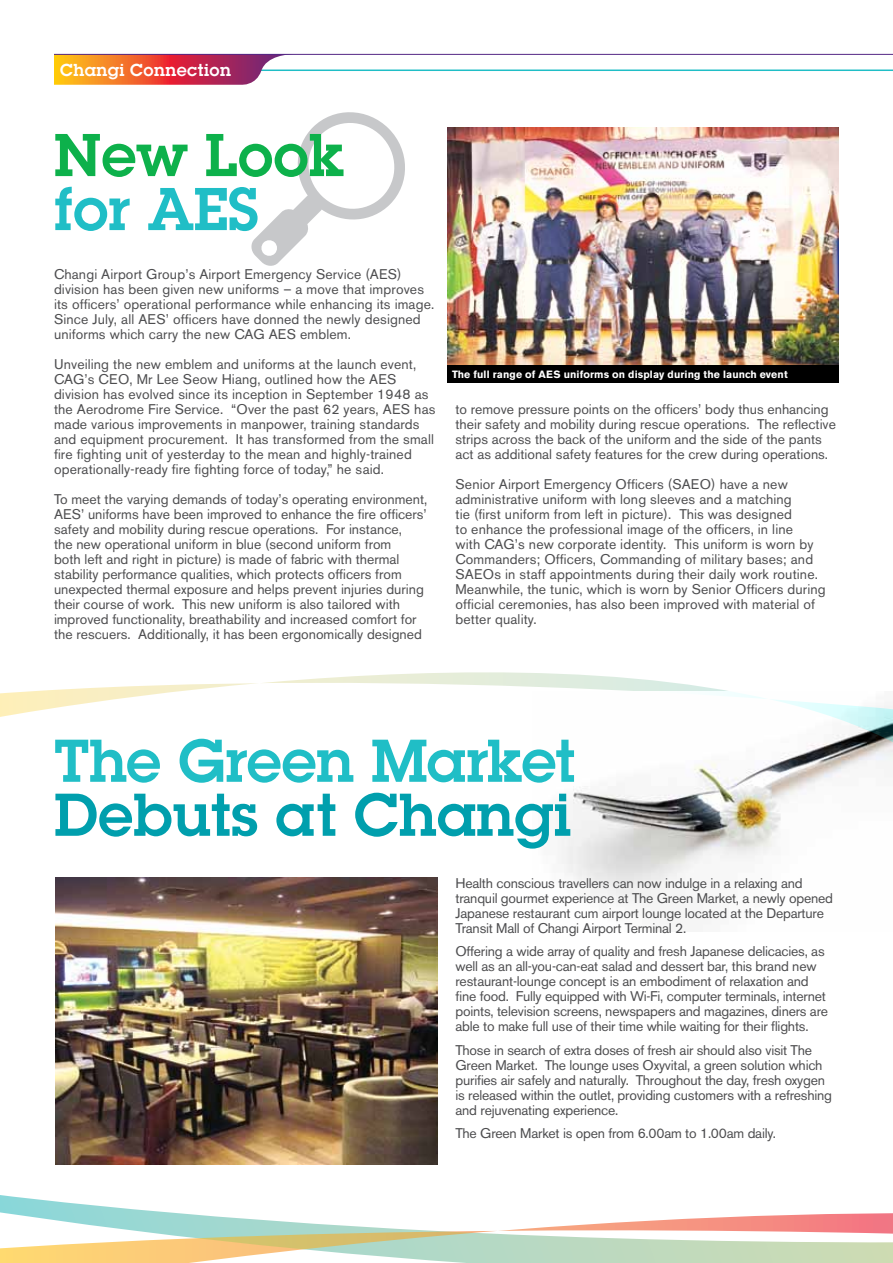
<style>
.page{position:relative;width:893px;height:1263px;background:#fff}
.page>*{position:absolute;margin:0;border:0;box-sizing:border-box;transform-origin:0 0}
.t1{font:600 63px "Lubalin Graph";letter-spacing:-.01em;color:#20bec6}
.t2{font:600 63px "Lubalin Graph";color:#009fad}
.t3{font:600 63px "Lubalin Graph";color:#0db14b}
.t4{font:600 18px "Lubalin Graph";letter-spacing:.025em;color:#fff}
.t5{font:13.95px/15px "Volvo Sans";color:#4d4d4f}
.t6{font:700 10.5px "Volvo Sans";letter-spacing:.01em;color:#fff}
</style>
<div class="page">
<svg style="left:0;top:1195px;width:163px;height:17px"></svg>
<svg style="left:0;top:1212px;width:892px;height:51px"></svg>
<svg style="left:892px;top:1213px;width:1px;height:50px"></svg>
<img style="left:561px;top:742px;width:332px;height:160px">
<svg style="left:251px;top:112px;width:154px;height:154px"></svg>
<img style="left:55px;top:877px;width:382px;height:287px">
<img style="left:448px;top:128px;width:391px;height:237px">
<div style="left:448px;top:365px;width:391px;height:18px;background:#000"></div>
<svg style="left:0;top:672px;width:893px;height:70px"></svg>
<hr style="left:225px;top:70px;width:668px;height:1px;background:#20bec6">
<svg style="left:54px;top:55px;width:243px;height:30px;background:#db6e56"></svg>
<hr style="left:54px;top:54px;width:839px;height:1px;background:#542785">
<p class="t4" style="left:60px;top:59px;width:172px">Changi Connection</p>
<h1 class="t3" style="left:54px;top:117px;width:292px">New Look</h1>
<h1 class="t1" style="left:54px;top:171px;width:206px">for AES</h1>
<p class="t5" style="left:54px;top:267px;width:382px">Changi Airport Group’s Airport Emergency Service (AES) division has been given new uniforms – a move that improves its officers’ operational performance while enhancing its image.<br>Since July, all AES’ officers have donned the newly designed uniforms which carry the new CAG AES emblem.</p>
<p class="t5" style="left:54px;top:357px;width:383px">Unveiling the new emblem and uniforms at the launch event, CAG’s CEO, Mr Lee Seow Hiang, outlined how the AES division has evolved since its inception in September 1948 as the Aerodrome Fire Service. “Over the past 62 years, AES has made various improvements in manpower, training standards and equipment procurement. It has transformed from the small fire fighting unit of yesterday to the mean and highly-trained operationally-ready fire fighting force of today,” he said.</p>
<p class="t5" style="left:54px;top:492px;width:375px">To meet the varying demands of today’s operating environment, AES’ uniforms have been improved to enhance the fire officers’ safety and mobility during rescue operations. For instance,<br>the new operational uniform in blue (second uniform from<br>both left and right in picture) is made of fabric with thermal stability performance qualities, which protects officers from unexpected thermal exposure and helps prevent injuries during their course of work. This new uniform is also tailored with improved functionality, breathability and increased comfort for the rescuers. Additionally, it has been ergonomically designed</p>
<p class="t6" style="left:452px;top:368px;width:337px">The full range of AES uniforms on display during the launch event</p>
<p class="t5" style="left:455px;top:402px;width:382px">to remove pressure points on the officers’ body thus enhancing their safety and mobility during rescue operations. The reflective strips across the back of the uniform and the side of the pants act as additional safety features for the crew during operations.</p>
<p class="t5" style="left:455px;top:477px;width:372px">Senior Airport Emergency Officers (SAEO) have a new administrative uniform with long sleeves and a matching<br>tie (first uniform from left in picture). This was designed<br>to enhance the professional image of the officers, in line<br>with CAG’s new corporate identity. This uniform is worn by Commanders; Officers, Commanding of military bases; and SAEOs in staff appointments during their daily work routine.<br>Meanwhile, the tunic, which is worn by Senior Officers during official ceremonies, has also been improved with material of better quality.</p>
<h1 class="t1" style="left:54px;top:722px;width:523px">The Green Market</h1>
<h1 class="t2" style="left:54px;top:776px;width:519px">Debuts at Changi</h1>
<p class="t5" style="left:455px;top:876px;width:379px">Health conscious travellers can now indulge in a relaxing and tranquil gourmet experience at The Green Market, a newly opened Japanese restaurant cum airport lounge located at the Departure Transit Mall of Changi Airport Terminal 2.</p>
<p class="t5" style="left:455px;top:944px;width:374px">Offering a wide array of quality and fresh Japanese delicacies, as well as an all-you-can-eat salad and dessert bar, this brand new restaurant-lounge concept is an embodiment of relaxation and fine food. Fully equipped with Wi-Fi, computer terminals, internet points, television screens, newspapers and magazines, diners are able to make full use of their time while waiting for their flights.</p>
<p class="t5" style="left:455px;top:1043px;width:378px">Those in search of extra doses of fresh air should also visit The Green Market. The lounge uses Oxyvital, a green solution which purifies air safely and naturally. Throughout the day, fresh oxygen is released within the outlet, providing customers with a refreshing and rejuvenating experience.</p>
<p class="t5" style="left:455px;top:1126px;width:322px">The Green Market is open from 6.00am to 1.00am daily.</p>
</div>
